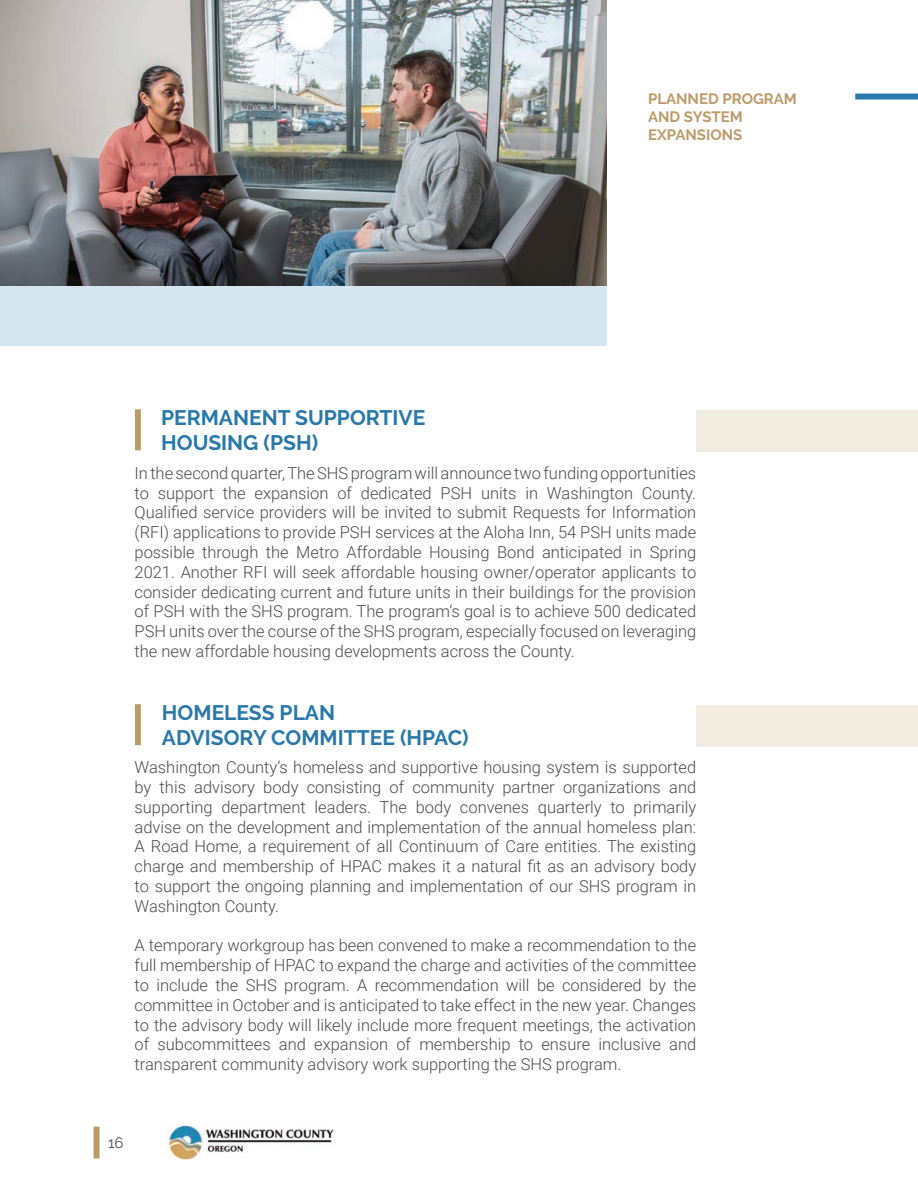
<style>
.page{position:relative;width:918px;height:1188px;background:#fff}
.page>*{position:absolute;margin:0;border:0;box-sizing:border-box;transform-origin:0 0}
.t1{font:700 21px/25.2px "Raleway";color:#2978aa}
.t2{font:300 16.5px/19.8px "Roboto";color:#4b4c4d;text-align:justify}
.t3{font:700 15px/18px "Raleway";color:#bc9b69}
.t4{font:15px "Raleway";color:#4b4c4d}
</style>
<div class="page">
<img style="left:166px;top:1125px;width:168px;height:35px">
<div style="left:94px;top:1127px;width:6px;height:32px;background:#bc9b69"></div>
<img style="left:0;top:0;width:606px;height:286px">
<div style="left:0;top:286px;width:606px;height:59px;background:#d6e6f0"></div>
<div style="left:855px;top:94px;width:63px;height:6px;background:#2978aa"></div>
<div style="left:696px;top:410px;width:222px;height:42px;background:#f3ece1"></div>
<div style="left:696px;top:705px;width:222px;height:42px;background:#f3ece1"></div>
<div style="left:135px;top:409px;width:6px;height:41px;background:#bc9b69"></div>
<div style="left:135px;top:704px;width:6px;height:41px;background:#bc9b69"></div>
<p class="t3" style="left:648px;top:90px;width:150px">PLANNED PROGRAM<br>AND SYSTEM<br>EXPANSIONS</p>
<p class="t1" style="left:161px;top:405px;width:266px">PERMANENT SUPPORTIVE<br>HOUSING (PSH)</p>
<p class="t2" style="left:135px;top:462px;width:563px">In the second quarter, The SHS program will announce two funding opportunities to support the expansion of dedicated PSH units in Washington County.<br>Qualified service providers will be invited to submit Requests for Information (RFI) applications to provide PSH services at the Aloha Inn, 54 PSH units made possible through the Metro Affordable Housing Bond anticipated in Spring 2021. Another RFI will seek affordable housing owner/operator applicants to consider dedicating current and future units in their buildings for the provision of PSH with the SHS program. The program’s goal is to achieve 500 dedicated PSH units over the course of the SHS program, especially focused on leveraging the new affordable housing developments across the County.</p>
<p class="t1" style="left:162px;top:700px;width:308px">HOMELESS PLAN<br>ADVISORY COMMITTEE (HPAC)</p>
<p class="t2" style="left:135px;top:757px;width:563px">Washington County’s homeless and supportive housing system is supported by this advisory body consisting of community partner organizations and supporting department leaders. The body convenes quarterly to primarily advise on the development and implementation of the annual homeless plan:<br>A Road Home, a requirement of all Continuum of Care entities. The existing charge and membership of HPAC makes it a natural fit as an advisory body to support the ongoing planning and implementation of our SHS program in Washington County.</p>
<p class="t2" style="left:135px;top:935px;width:563px">A temporary workgroup has been convened to make a recommendation to the full membership of HPAC to expand the charge and activities of the committee to include the SHS program. A recommendation will be considered by the committee in October and is anticipated to take effect in the new year. Changes to the advisory body will likely include more frequent meetings, the activation of subcommittees and expansion of membership to ensure inclusive and transparent community advisory work supporting the SHS program.</p>
<p class="t4" style="left:108px;top:1134px;width:17px">16</p>
</div>
